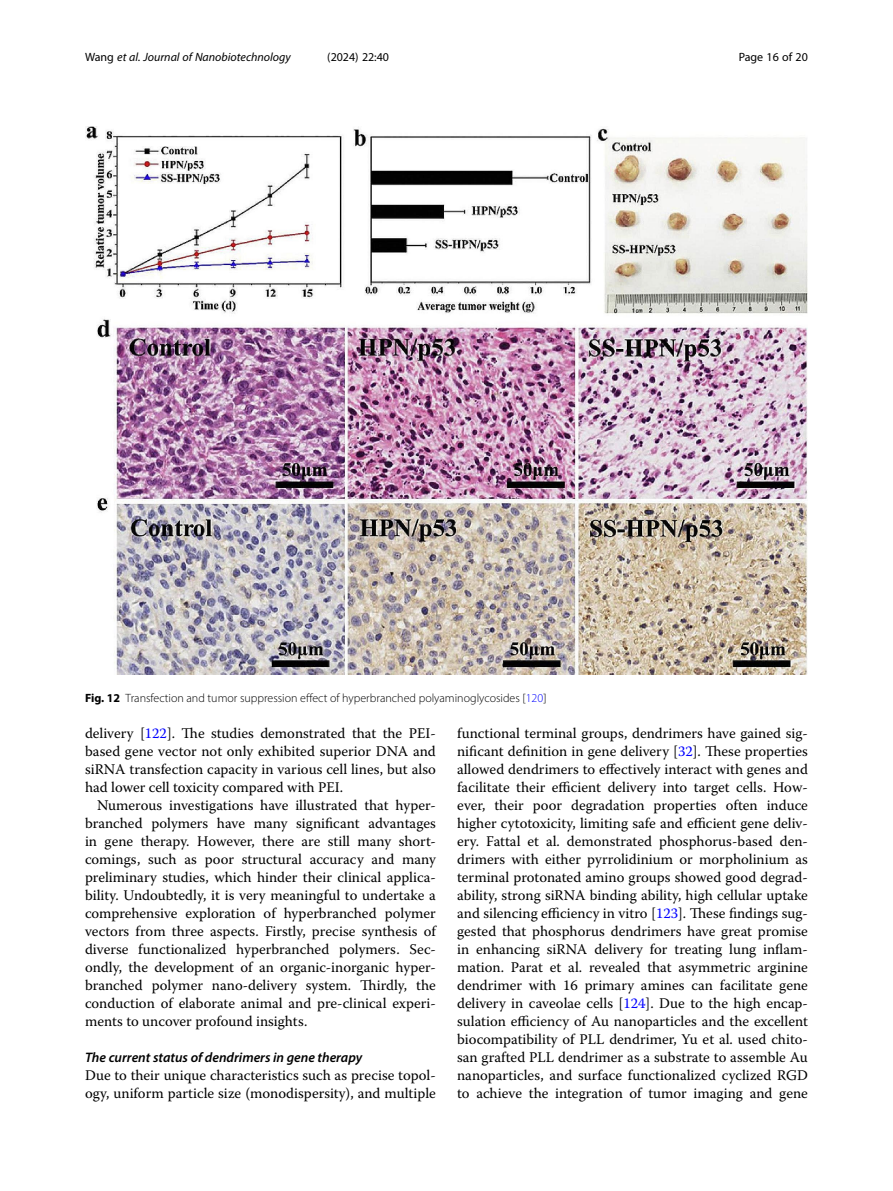
<style>
.page{position:relative;width:893px;height:1191px;background:#fff}
.page>*{position:absolute;margin:0;border:0;box-sizing:border-box;transform-origin:0 0}
.Body_Text{font:14.7px/18px "Warnock Pro";color:#000}
.Body_Text_Indent{font:14.7px/18px "Warnock Pro";color:#000;text-align:justify}
.Head_3{font:italic 600 13.8px "Myriad Pro";color:#000}
.Figure_Caption{font:300 12px "Myriad Pro";color:#000}
.t1{font:italic 12px "Myriad Pro";color:#000}
.t2{font:12px "Myriad Pro";color:#000}
.s1{font-style:normal}
.s2{font-weight:700}
.s3{color:#00f}
</style>
<div class="page">
<img style="left:85px;top:126px;width:723px;height:549px">
<p class="t1" style="left:85px;top:50px;width:207px"><span class="s1">Wang</span> et al. Journal of Nanobiotechnology</p>
<p class="t2" style="left:327px;top:50px;width:63px">(2024) 22:40</p>
<p class="t2" style="left:739px;top:50px;width:71px">Page 16 of 20</p>
<p class="Figure_Caption" style="left:85px;top:690px;width:463px"><span class="s2">Fig. 12</span> Transfection and tumor suppression effect of hyperbranched polyaminoglycosides [<span class="s3">120</span>]</p>
<p class="Body_Text_Indent" style="left:85px;top:724px;width:352px">delivery [<span class="s3">122</span>]. The studies demonstrated that the PEI&shy;based gene vector not only exhibited superior DNA and siRNA transfection capacity in various cell lines, but also had lower cell toxicity compared with PEI.</p>
<p class="Body_Text_Indent" style="left:85px;top:796px;width:352px;text-indent:12px">Numerous investigations have illustrated that hyper&shy;branched polymers have many significant advantages in gene therapy. However, there are still many short&shy;comings, such as poor structural accuracy and many preliminary studies, which hinder their clinical applica&shy;bility. Undoubtedly, it is very meaningful to undertake a comprehensive exploration of hyperbranched polymer vectors from three aspects. Firstly, precise synthesis of diverse functionalized hyperbranched polymers. Sec&shy;ondly, the development of an organic-inorganic hyper&shy;branched polymer nano-delivery system. Thirdly, the conduction of elaborate animal and pre-clinical experi&shy;ments to uncover profound insights.</p>
<p class="Head_3" style="left:85px;top:1049px;width:279px">The current status of dendrimers in gene therapy</p>
<p class="Body_Text" style="left:85px;top:1066px;width:352px">Due to their unique characteristics such as precise topol&shy;ogy, uniform particle size (monodispersity), and multiple</p>
<p class="Body_Text" style="left:457px;top:724px;width:352px;text-align:justify">functional terminal groups, dendrimers have gained sig&shy;nificant definition in gene delivery [<span class="s3">32</span>]. These properties allowed dendrimers to effectively interact with genes and facilitate their efficient delivery into target cells. How&shy;ever, their poor degradation properties often induce higher cytotoxicity, limiting safe and efficient gene deliv&shy;ery. Fattal et al. demonstrated phosphorus-based den&shy;drimers with either pyrrolidinium or morpholinium as terminal protonated amino groups showed good degrad&shy;ability, strong siRNA binding ability, high cellular uptake and silencing efficiency in vitro [<span class="s3">123</span>]. These findings sug&shy;gested that phosphorus dendrimers have great promise in enhancing siRNA delivery for treating lung inflam&shy;mation. Parat et al. revealed that asymmetric arginine dendrimer with 16 primary amines can facilitate gene delivery in caveolae cells [<span class="s3">124</span>]. Due to the high encap&shy;sulation efficiency of Au nanoparticles and the excellent biocompatibility of PLL dendrimer, Yu et al. used chito&shy;san grafted PLL dendrimer as a substrate to assemble Au nanoparticles, and surface functionalized cyclized RGD to achieve the integration of tumor imaging and gene</p>
</div>
